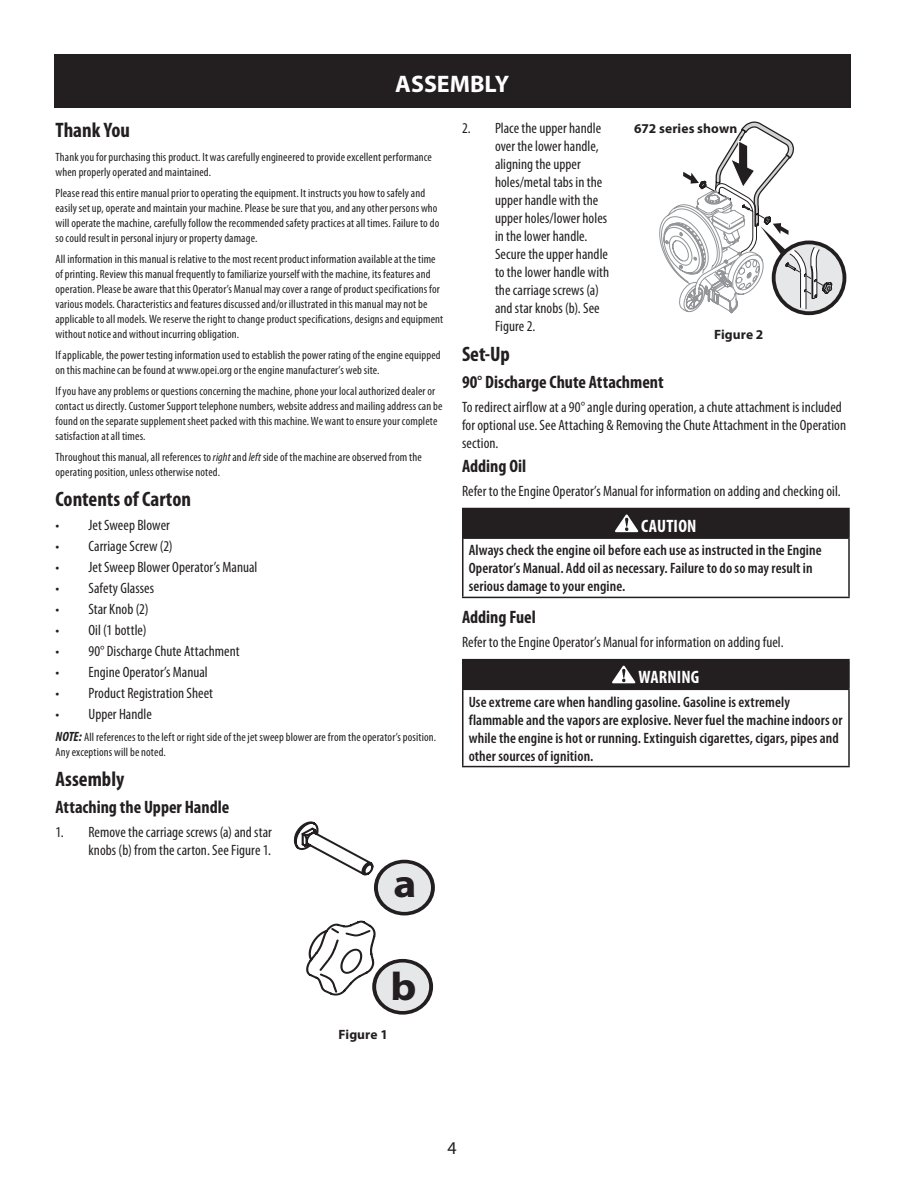
<style>
.page{position:relative;width:918px;height:1188px;background:#fff}
.page>*{position:absolute;margin:0;border:0;box-sizing:border-box;transform-origin:0 0}
.Figure_Number___Call{font:700 39.9px "Myriad Pro";color:#231f20;scale:1.09 1}
.t1{font:700 24px "Myriad Pro";color:#fff}
.Heading{font:700 condensed 21px "Myriad Pro";color:#231f20}
.To_The_Owner_Heading{font:700 condensed 21px "Myriad Pro";color:#231f20}
.Sub-Heading{font:700 condensed 18px "Myriad Pro";color:#231f20}
.Warning__-_Danger{font:700 condensed 18px "Myriad Pro";letter-spacing:.01em;color:#fff}
.t2{font:18px "Myriad Pro";color:#231f20}
.Body{font:condensed 15px/18px "Myriad Pro";letter-spacing:.005em;color:#231f20}
.Warning_Body{font:600 condensed 15px/18px "Myriad Pro";letter-spacing:.005em;color:#231f20}
.Figure_Number___Call-2{font:700 13.5px "Myriad Pro";letter-spacing:.005em;color:#231f20}
.To_The_Owner_Body{font:condensed 12px/15px "Myriad Pro";letter-spacing:.01em;color:#231f20}
.Note{font:condensed 12px/14.4px "Myriad Pro";letter-spacing:.01em;color:#231f20}
.s1{font-style:italic}
.s2{font-weight:700;font-style:italic;font-size:13.5px}
</style>
<div class="page">
<div style="left:54px;top:54px;width:796px;height:54px;background:#231f20"></div>
<div style="left:463px;top:508px;width:386px;height:30px;background:#231f20"></div>
<hr style="left:462px;top:508px;width:388px;height:1px;background:#231f20">
<hr style="left:462px;top:509px;width:2px;height:28px;background:#231f20">
<hr style="left:848px;top:509px;width:2px;height:28px;background:#231f20">
<hr style="left:462px;top:537px;width:388px;height:2px;background:#231f20">
<hr style="left:462px;top:539px;width:2px;height:58px;background:#231f20">
<hr style="left:848px;top:539px;width:2px;height:58px;background:#231f20">
<hr style="left:462px;top:597px;width:388px;height:1px;background:#231f20">
<svg style="left:615px;top:514px;width:24px;height:18px"></svg>
<div style="left:463px;top:660px;width:386px;height:29px;background:#231f20"></div>
<hr style="left:462px;top:659px;width:388px;height:1px;background:#231f20">
<hr style="left:462px;top:660px;width:2px;height:29px;background:#231f20">
<hr style="left:848px;top:660px;width:2px;height:29px;background:#231f20">
<hr style="left:462px;top:689px;width:388px;height:1px;background:#231f20">
<hr style="left:462px;top:690px;width:2px;height:76px;background:#231f20">
<hr style="left:848px;top:690px;width:2px;height:76px;background:#231f20">
<hr style="left:462px;top:766px;width:388px;height:1px;background:#231f20">
<svg style="left:612px;top:666px;width:24px;height:17px"></svg>
<div style="left:374px;top:961px;width:57px;height:52px;background:#e6e7e9;border-radius:50%"></div>
<div style="left:372px;top:959px;width:61px;height:56px;border:4px solid #231f20;border-radius:50%"></div>
<div style="left:376px;top:862px;width:57px;height:52px;background:#e6e7e9;border-radius:50%"></div>
<div style="left:374px;top:860px;width:61px;height:56px;border:4px solid #231f20;border-radius:50%"></div>
<svg style="left:306px;top:920px;width:71px;height:77px"></svg>
<svg style="left:293px;top:821px;width:81px;height:55px"></svg>
<svg style="left:774px;top:242px;width:70px;height:71px"></svg>
<div style="left:772px;top:241px;width:74px;height:74px;border:4px solid #231f20;border-radius:50%"></div>
<svg style="left:659px;top:121px;width:174px;height:195px"></svg>
<h2 class="t1" style="left:395px;top:68px;width:115px">ASSEMBLY</h2>
<p class="To_The_Owner_Heading" style="left:56px;top:117px;width:76px">Thank You</p>
<p class="To_The_Owner_Body" style="left:56px;top:150px;width:378px">Thank you for purchasing this product. It was carefully engineered to provide excellent performance when properly operated and maintained.</p>
<p class="To_The_Owner_Body" style="left:56px;top:186px;width:385px">Please read this entire manual prior to operating the equipment. It instructs you how to safely and easily set up, operate and maintain your machine. Please be sure that you, and any other persons who will operate the machine, carefully follow the recommended safety practices at all times. Failure to do so could result in personal injury or property damage.</p>
<p class="To_The_Owner_Body" style="left:56px;top:252px;width:389px">All information in this manual is relative to the most recent product information available at the time of printing. Review this manual frequently to familiarize yourself with the machine, its features and operation. Please be aware that this Operator’s Manual may cover a range of product specifications for various models. Characteristics and features discussed and/or illustrated in this manual may not be applicable to all models. We reserve the right to change product specifications, designs and equipment without notice and without incurring obligation.</p>
<p class="To_The_Owner_Body" style="left:56px;top:348px;width:387px">If applicable, the power testing information used to establish the power rating of the engine equipped on this machine can be found at www.opei.org or the engine manufacturer’s web site.</p>
<p class="To_The_Owner_Body" style="left:56px;top:384px;width:389px">If you have any problems or questions concerning the machine, phone your local authorized dealer or contact us directly. Customer Support telephone numbers, website address and mailing address can be found on the separate supplement sheet packed with this machine. We want to ensure your complete satisfaction at all times.</p>
<p class="To_The_Owner_Body" style="left:56px;top:450px;width:368px">Throughout this manual, all references to <span class="s1">right</span> and <span class="s1">left</span> side of the machine are observed from the operating position, unless otherwise noted.</p>
<p class="Heading" style="left:56px;top:486px;width:137px">Contents of Carton</p>
<p class="Body" style="left:56px;top:517px;width:116px">• Jet Sweep Blower</p>
<p class="Body" style="left:56px;top:538px;width:119px">• Carriage Screw (2)</p>
<p class="Body" style="left:56px;top:559px;width:203px">• Jet Sweep Blower Operator’s Manual</p>
<p class="Body" style="left:56px;top:580px;width:100px">• Safety Glasses</p>
<p class="Body" style="left:56px;top:601px;width:95px">• Star Knob (2)</p>
<p class="Body" style="left:56px;top:622px;width:93px">• Oil (1 bottle)</p>
<p class="Body" style="left:56px;top:643px;width:186px">• 90° Discharge Chute Attachment</p>
<p class="Body" style="left:56px;top:664px;width:154px">• Engine Operator’s Manual</p>
<p class="Body" style="left:56px;top:685px;width:159px">• Product Registration Sheet</p>
<p class="Body" style="left:56px;top:706px;width:98px">• Upper Handle</p>
<p class="Note" style="left:56px;top:731px;width:382px"><span class="s2">NOTE:</span> All references to the left or right side of the jet sweep blower are from the operator’s position.<br>Any exceptions will be noted.</p>
<p class="Heading" style="left:56px;top:766px;width:70px">Assembly</p>
<p class="Sub-Heading" style="left:56px;top:796px;width:175px">Attaching the Upper Handle</p>
<p class="Body" style="left:56px;top:823px;width:218px;text-align:right">1. Remove the carriage screws (a) and star knobs (b) from the carton. See Figure 1.</p>
<p class="Figure_Number___Call" style="left:394px;top:858px;width:23px">a</p>
<p class="Body" style="left:495px;top:119px;width:116px;text-indent:-33px">2. Place the upper handle over the lower handle, aligning the upper holes/metal tabs in the upper handle with the upper holes/lower holes in the lower handle.<br>Secure the upper handle to the lower handle with the carriage screws (a) and star knobs (b). See<br>Figure 2.</p>
<p class="Heading" style="left:462px;top:341px;width:50px">Set-Up</p>
<p class="Sub-Heading" style="left:462px;top:371px;width:203px">90° Discharge Chute Attachment</p>
<p class="Body" style="left:462px;top:398px;width:386px">To redirect airflow at a 90° angle during operation, a chute attachment is included for optional use. See Attaching &amp; Removing the Chute Attachment in the Operation section.</p>
<p class="Sub-Heading" style="left:462px;top:455px;width:66px">Adding Oil</p>
<p class="Body" style="left:462px;top:482px;width:380px">Refer to the Engine Operator’s Manual for information on adding and checking oil.</p>
<p class="Warning__-_Danger" style="left:641px;top:515px;width:57px">CAUTION</p>
<p class="Warning_Body" style="left:469px;top:541px;width:354px">Always check the engine oil before each use as instructed in the Engine<br>Operator’s Manual. Add oil as necessary. Failure to do so may result in serious damage to your engine.</p>
<p class="Sub-Heading" style="left:462px;top:606px;width:75px">Adding Fuel</p>
<p class="Body" style="left:462px;top:633px;width:323px">Refer to the Engine Operator’s Manual for information on adding fuel.</p>
<p class="Warning__-_Danger" style="left:638px;top:666px;width:63px">WARNING</p>
<p class="Warning_Body" style="left:469px;top:692px;width:375px">Use extreme care when handling gasoline. Gasoline is extremely flammable and the vapors are explosive. Never fuel the machine indoors or while the engine is hot or running. Extinguish cigarettes, cigars, pipes and other sources of ignition.</p>
<p class="Figure_Number___Call-2" style="left:634px;top:119px;width:105px">672 series shown</p>
<p class="Figure_Number___Call-2" style="left:714px;top:326px;width:51px">Figure 2</p>
<p class="Figure_Number___Call" style="left:391px;top:960px;width:25px">b</p>
<p class="Figure_Number___Call-2" style="left:339px;top:1025px;width:51px">Figure 1</p>
<h3 class="t2" style="left:448px;top:1137px;width:11px">4</h3>
</div>
